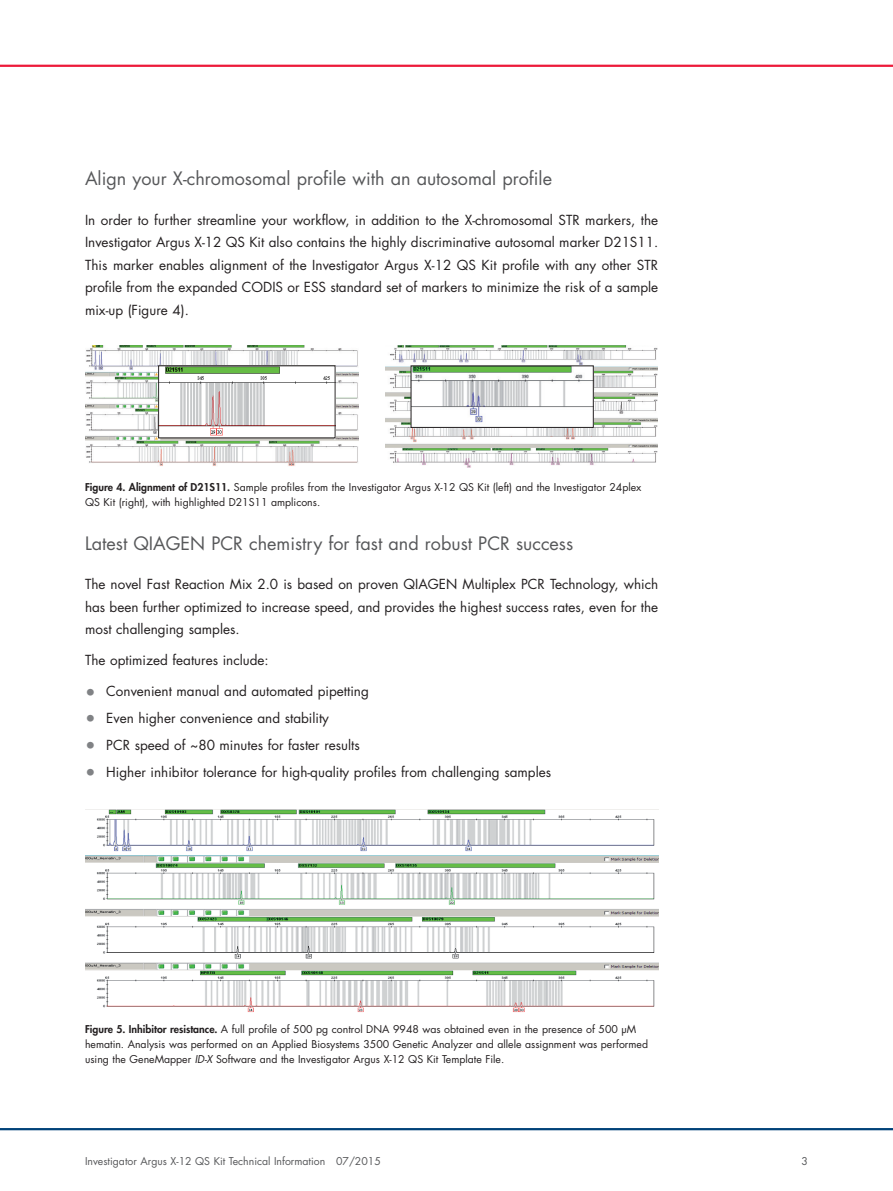
<style>
.page{position:relative;width:893px;height:1191px;background:#fff}
.page>*{position:absolute;margin:0;border:0;box-sizing:border-box;transform-origin:0 0}
.t1{font:18px "Futura Std";color:#57585a}
.t2{font:13.5px/22.5px "Futura Std";color:#231f20;text-align:justify}
.t3{font:10.5px/15px "Futura Std";color:#231f20}
.t4{font:10.5px "Futura Std";color:#57585a}
.s1{font-weight:800}
.s2{font-size:18px;color:#808285}
.s3{font-style:italic}
</style>
<div class="page">
<hr style="left:0;top:65px;width:893px;height:2px;background:#ed1a3a">
<hr style="left:0;top:1128px;width:893px;height:2px;background:#004279">
<img style="left:85px;top:809px;width:573px;height:203px">
<img style="left:86px;top:345px;width:272px;height:121px">
<img style="left:160px;top:367px;width:173px;height:69px">
<div style="left:158px;top:365px;width:177px;height:73px;border:1px solid #231f20"></div>
<img style="left:385px;top:346px;width:272px;height:122px">
<img style="left:413px;top:367px;width:179px;height:59px">
<div style="left:411px;top:365px;width:183px;height:63px;border:1px solid #231f20"></div>
<h1 class="t1" style="left:85px;top:167px;width:468px">Align your X-chromosomal profile with an autosomal profile</h1>
<p class="t2" style="left:85px;top:208px;width:575px">In order to further streamline your workflow, in addition to the X-chromosomal STR markers, the Investigator Argus X-12 QS Kit also contains the highly discriminative autosomal marker D21S11.<br>This marker enables alignment of the Investigator Argus X-12 QS Kit profile with any other STR profile from the expanded CODIS or ESS standard set of markers to minimize the risk of a sample mix-up (Figure 4).</p>
<p class="t3" style="left:85px;top:479px;width:558px"><span class="s1">Figure 4. Alignment of D21S11.</span> Sample profiles from the Investigator Argus X-12 QS Kit (left) and the Investigator 24plex<br>QS Kit (right), with highlighted D21S11 amplicons.</p>
<h1 class="t1" style="left:85px;top:531px;width:490px">Latest QIAGEN PCR chemistry for fast and robust PCR success</h1>
<p class="t2" style="left:85px;top:573px;width:575px">The novel Fast Reaction Mix 2.0 is based on proven QIAGEN Multiplex PCR Technology, which has been further optimized to increase speed, and provides the highest success rates, even for the most challenging samples.</p>
<p class="t2" style="left:85px;top:649px;width:185px">The optimized features include:</p>
<p class="t2" style="left:85px;top:680px;width:285px"><span class="s2">•</span> Convenient manual and automated pipetting</p>
<p class="t2" style="left:85px;top:707px;width:245px"><span class="s2">•</span> Even higher convenience and stability</p>
<p class="t2" style="left:85px;top:733px;width:276px"><span class="s2">•</span> PCR speed of ~80 minutes for faster results</p>
<p class="t2" style="left:85px;top:760px;width:468px"><span class="s2">•</span> Higher inhibitor tolerance for high-quality profiles from challenging samples</p>
<p class="t3" style="left:85px;top:1022px;width:564px"><span class="s1">Figure 5. Inhibitor resistance.</span> A full profile of 500 pg control DNA 9948 was obtained even in the presence of 500 µM hematin. Analysis was performed on an Applied Biosystems 3500 Genetic Analyzer and allele assignment was performed using the GeneMapper <span class="s3">ID-X</span> Software and the Investigator Argus X-12 QS Kit Template File.</p>
<p class="t4" style="left:85px;top:1154px;width:297px">Investigator Argus X-12 QS Kit Technical Information 07/2015</p>
<p class="t4" style="left:801px;top:1154px;width:8px">3</p>
</div>
